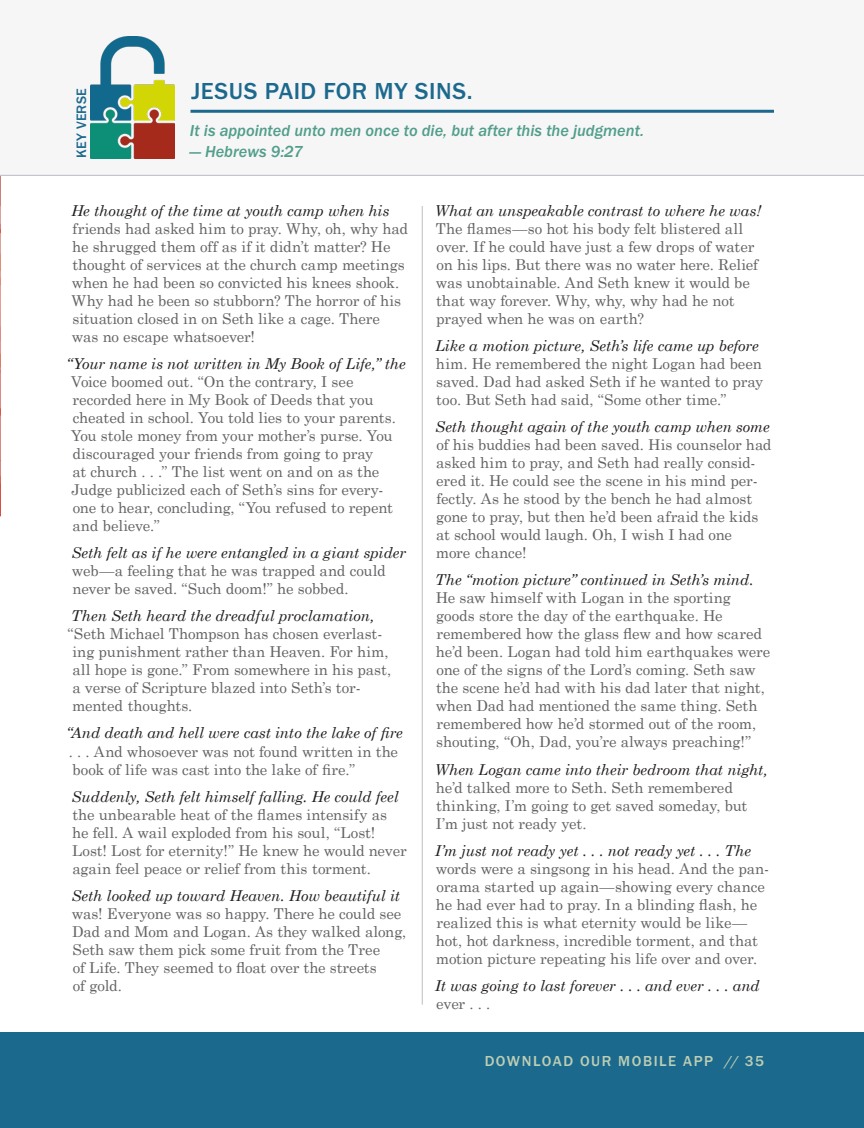
<style>
.page{position:relative;width:864px;height:1128px;background:#fff}
.page>*{position:absolute;margin:0;border:0;box-sizing:border-box;transform-origin:0 0}
.t1{font:500 24px "Franklin Gothic URW";letter-spacing:.025em;color:#1c698e}
.Article_-_Memory_Ver{font:16.5px "Franklin Gothic URW Med Ita";color:#519e8a}
.Article_-_Copy{font:15px/18px "Century Schoolbook";letter-spacing:-.005em;color:#636366}
.Article_-_Copy-2{font:italic 15px/18px "Century Schoolbook";letter-spacing:-.005em;color:#231f20}
.t2{font:500 15px "Franklin Gothic URW";letter-spacing:.105em;color:#e5e8bd}
.t3{font:500 14.1px "Franklin Gothic URW";letter-spacing:.02em;color:#1c698e}
.s1{font-style:italic;color:#231f20}
.s2{font-style:normal;color:#636366}
.s3{font-family:"Franklin Gothic URW Med Ita";font-weight:400}
</style>
<div class="page">
<svg style="left:0;top:312px;width:1px;height:204px"></svg>
<svg style="left:0;top:176px;width:1px;height:136px"></svg>
<div style="left:0;top:0;width:864px;height:176px;background:#f6f6f7"></div>
<img style="left:91px;top:36px;width:83px;height:122px">
<hr style="left:190px;top:110px;width:584px;height:3px;background:#1c698e">
<hr style="left:0;top:175px;width:864px;height:1px;background:#bcbdc0">
<hr style="left:422px;top:206px;width:1px;height:798px;background:#bcbdc0">
<div style="left:0;top:1031px;width:864px;height:96px;background:#1c698e"></div>
<p class="t3" style="left:73px;top:158px;width:71px;rotate:-90deg">KEY VERSE</p>
<p class="t1" style="left:191px;top:76px;width:283px">JESUS PAID FOR MY SINS.</p>
<p class="Article_-_Memory_Ver" style="left:190px;top:121px;width:456px">It is appointed unto men once to die, but after this the judgment.</p>
<p class="Article_-_Memory_Ver" style="left:190px;top:142px;width:115px">— Hebrews 9:27</p>
<p class="Article_-_Copy" style="left:71px;top:200px;width:338px"><span class="s1">He thought of the time at youth camp when his </span>friends had asked him to pray. Why, oh, why had he shrugged them off as if it didn’t matter? He thought of services at the church camp meetings when he had been so convicted his knees shook.<br>Why had he been so stubborn? The horror of his situation closed in on Seth like a cage. There was no escape whatsoever!</p>
<p class="Article_-_Copy" style="left:71px;top:353px;width:336px;text-indent:-5px"><span class="s1">“Your name is not written in My Book of Life,” the </span>Voice boomed out. “On the contrary, I see recorded here in My Book of Deeds that you cheated in school. You told lies to your parents.<br>You stole money from your mother’s purse. You discouraged your friends from going to pray<br>at church . . .” The list went on and on as the Judge publicized each of Seth’s sins for every&shy;one to hear, concluding, “You refused to repent and believe.”</p>
<p class="Article_-_Copy" style="left:72px;top:542px;width:336px"><span class="s1">Seth felt as if he were entangled in a giant spider </span>web—a feeling that he was trapped and could never be saved. “Such doom!” he sobbed.</p>
<p class="Article_-_Copy-2" style="left:71px;top:606px;width:305px">Then Seth heard the dreadful proclamation,</p>
<p class="Article_-_Copy" style="left:68px;top:623px;width:316px">“Seth Michael Thompson has chosen everlast-</p>
<p class="Article_-_Copy" style="left:72px;top:641px;width:318px">ing punishment rather than Heaven. For him,</p>
<p class="Article_-_Copy" style="left:72px;top:659px;width:320px">all hope is gone.” From somewhere in his past,</p>
<p class="Article_-_Copy" style="left:72px;top:677px;width:290px">a verse of Scripture blazed into Seth’s tor-</p>
<p class="Article_-_Copy" style="left:72px;top:695px;width:122px">mented thoughts.</p>
<p class="Article_-_Copy" style="left:66px;top:722px;width:338px"><span class="s1">“And death and hell were cast into the lake of fire </span>. . . And whosoever was not found written in the book of life was cast into the lake of fire.”</p>
<p class="Article_-_Copy" style="left:72px;top:785px;width:337px"><span class="s1">Suddenly, Seth felt himself falling. He could feel </span>the unbearable heat of the flames intensify as<br>he fell. A wail exploded from his soul, “Lost!<br>Lost! Lost for eternity!” He knew he would never again feel peace or relief from this torment.</p>
<p class="Article_-_Copy" style="left:72px;top:884px;width:336px"><span class="s1">Seth looked up toward Heaven. How beautiful it </span>was! Everyone was so happy. There he could see Dad and Mom and Logan. As they walked along, Seth saw them pick some fruit from the Tree<br>of Life. They seemed to float over the streets<br>of gold.</p>
<p class="Article_-_Copy" style="left:435px;top:200px;width:328px"><span class="s1">What an unspeakable contrast to where he was!<br></span>The flames—so hot his body felt blistered all over. If he could have just a few drops of water on his lips. But there was no water here. Relief was unobtainable. And Seth knew it would be that way forever. Why, why, why had he not prayed when he was on earth?</p>
<p class="Article_-_Copy" style="left:435px;top:335px;width:330px"><span class="s1">Like a motion picture, Seth’s life came up before </span>him. He remembered the night Logan had been saved. Dad had asked Seth if he wanted to pray too. But Seth had said, “Some other time.”</p>
<p class="Article_-_Copy" style="left:435px;top:416px;width:338px"><span class="s1">Seth thought again of the youth camp when some </span>of his buddies had been saved. His counselor had asked him to pray, and Seth had really consid&shy;ered it. He could see the scene in his mind per&shy;fectly. As he stood by the bench he had almost gone to pray, but then he’d been afraid the kids at school would laugh. Oh, I wish I had one<br>more chance!</p>
<p class="Article_-_Copy" style="left:435px;top:569px;width:337px"><span class="s1">The “motion picture” continued in Seth’s mind.<br></span>He saw himself with Logan in the sporting goods store the day of the earthquake. He remembered how the glass flew and how scared he’d been. Logan had told him earthquakes were one of the signs of the Lord’s coming. Seth saw the scene he’d had with his dad later that night, when Dad had mentioned the same thing. Seth remembered how he’d stormed out of the room, shouting, “Oh, Dad, you’re always preaching!”</p>
<p class="Article_-_Copy" style="left:435px;top:758px;width:334px"><span class="s1">When Logan came into their bedroom that night, </span>he’d talked more to Seth. Seth remembered thinking, I’m going to get saved someday, but I’m just not ready yet.</p>
<p class="Article_-_Copy" style="left:435px;top:839px;width:336px"><span class="s1">I’m just not ready yet . . . not ready yet . . . The </span>words were a singsong in his head. And the pan&shy;orama started up again—showing every chance he had ever had to pray. In a blinding flash, he realized this is what eternity would be like— hot, hot darkness, incredible torment, and that motion picture repeating his life over and over.</p>
<p class="Article_-_Copy-2" style="left:435px;top:975px;width:326px">It was going to last forever . . . and ever . . . and <span class="s2">ever . . .</span></p>
<p class="t2" style="left:484px;top:1051px;width:281px">DOWNLOAD OUR MOBILE APP <span class="s3">//</span> 35</p>
</div>
